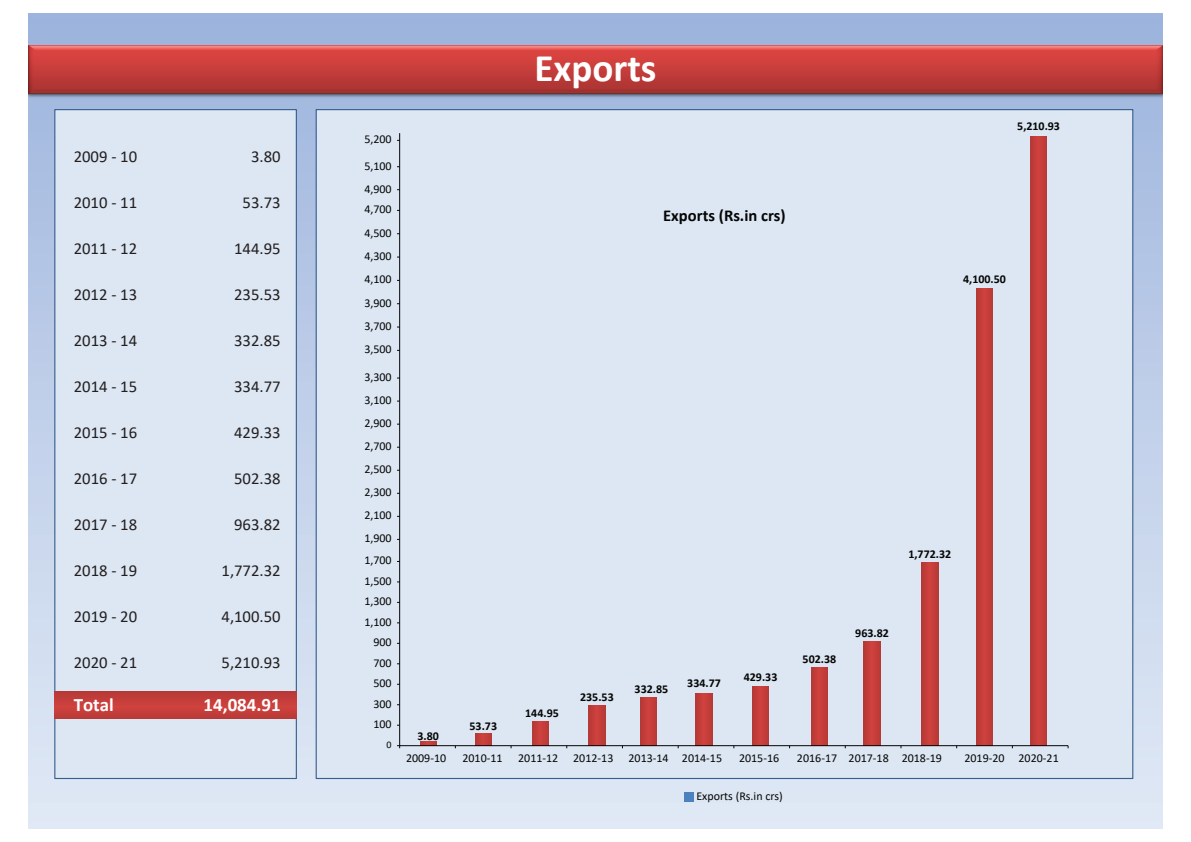
<style>
.page{position:relative;width:1191px;height:842px;background:#fff}
.page>*{position:absolute;margin:0;border:0;box-sizing:border-box;transform-origin:0 0}
.t1{font:700 39.1px "Calibri";color:#fff}
.t2{font:700 18.9px "Calibri";color:#fff}
.t3{font:16.7px "Calibri";color:#231f20}
.t4{font:700 16.6px "Calibri";color:#050504}
.t5{font:12px "Calibri";color:#050504}
.t6{font:700 12px "Calibri";color:#050504}
.t7{font:10px "Calibri";color:#050504}
</style>
<div class="page">
<div style="left:29px;top:14px;width:1133px;height:814px;background:linear-gradient(to bottom,#9cb3db,#dfe7f4)"></div>
<div style="left:54px;top:109px;width:243px;height:670px;background:#dce7f3;border:1px solid #375e8c"></div>
<div style="left:316px;top:109px;width:817px;height:670px;background:#dce7f3;border:1px solid #375e8c"></div>
<img style="left:29px;top:43px;width:1133px;height:57px">
<div style="left:685px;top:792px;width:9px;height:9px;background:#4c81bf"></div>
<div style="left:55px;top:691px;width:241px;height:28px;background:#c33d39"></div>
<svg style="left:399px;top:133px;width:669px;height:613px"></svg>
<h3 class="t3" style="left:74px;top:145px;width:65px">2009 - 10</h3>
<h3 class="t3" style="left:251px;top:145px;width:31px">3.80</h3>
<h3 class="t3" style="left:74px;top:191px;width:65px">2010 - 11</h3>
<h3 class="t3" style="left:243px;top:191px;width:40px">53.73</h3>
<h3 class="t3" style="left:74px;top:237px;width:65px">2011 - 12</h3>
<h3 class="t3" style="left:234px;top:237px;width:48px">144.95</h3>
<h3 class="t3" style="left:74px;top:283px;width:65px">2012 - 13</h3>
<h3 class="t3" style="left:234px;top:283px;width:48px">235.53</h3>
<h3 class="t3" style="left:74px;top:329px;width:65px">2013 - 14</h3>
<h3 class="t3" style="left:234px;top:329px;width:48px">332.85</h3>
<h3 class="t3" style="left:74px;top:375px;width:65px">2014 - 15</h3>
<h3 class="t3" style="left:234px;top:375px;width:48px">334.77</h3>
<h3 class="t3" style="left:74px;top:421px;width:65px">2015 - 16</h3>
<h3 class="t3" style="left:234px;top:421px;width:48px">429.33</h3>
<h3 class="t3" style="left:74px;top:467px;width:65px">2016 - 17</h3>
<h3 class="t3" style="left:234px;top:467px;width:48px">502.38</h3>
<h3 class="t3" style="left:234px;top:513px;width:48px">963.82</h3>
<h3 class="t3" style="left:221px;top:559px;width:61px">1,772.32</h3>
<h3 class="t3" style="left:74px;top:513px;width:65px">2017 - 18</h3>
<h3 class="t3" style="left:74px;top:559px;width:65px">2018 - 19</h3>
<h3 class="t3" style="left:74px;top:605px;width:65px">2019 - 20</h3>
<h3 class="t3" style="left:221px;top:605px;width:61px">4,100.50</h3>
<h3 class="t3" style="left:74px;top:650px;width:65px">2020 - 21</h3>
<h3 class="t3" style="left:221px;top:650px;width:61px">5,210.93</h3>
<h2 class="t2" style="left:74px;top:691px;width:42px">Total</h2>
<h2 class="t2" style="left:204px;top:691px;width:79px">14,084.91</h2>
<p class="t5" style="left:364px;top:131px;width:29px">5,200</p>
<p class="t5" style="left:364px;top:157px;width:29px">5,100</p>
<p class="t5" style="left:364px;top:180px;width:29px">4,900</p>
<p class="t5" style="left:364px;top:201px;width:29px">4,700</p>
<p class="t5" style="left:364px;top:224px;width:29px">4,500</p>
<p class="t5" style="left:364px;top:248px;width:29px">4,300</p>
<p class="t5" style="left:364px;top:271px;width:29px">4,100</p>
<p class="t5" style="left:364px;top:294px;width:29px">3,900</p>
<p class="t5" style="left:364px;top:318px;width:29px">3,700</p>
<p class="t5" style="left:364px;top:341px;width:29px">3,500</p>
<p class="t5" style="left:364px;top:369px;width:29px">3,300</p>
<p class="t5" style="left:364px;top:392px;width:29px">3,100</p>
<p class="t5" style="left:364px;top:415px;width:29px">2,900</p>
<p class="t5" style="left:364px;top:438px;width:29px">2,700</p>
<p class="t5" style="left:364px;top:461px;width:29px">2,500</p>
<p class="t5" style="left:364px;top:484px;width:29px">2,300</p>
<p class="t5" style="left:364px;top:507px;width:29px">2,100</p>
<p class="t5" style="left:364px;top:530px;width:29px">1,900</p>
<p class="t5" style="left:364px;top:552px;width:29px">1,700</p>
<p class="t5" style="left:364px;top:573px;width:29px">1,500</p>
<p class="t5" style="left:364px;top:593px;width:29px">1,300</p>
<p class="t5" style="left:364px;top:614px;width:29px">1,100</p>
<p class="t5" style="left:373px;top:634px;width:20px">900</p>
<p class="t5" style="left:373px;top:654px;width:20px">700</p>
<p class="t5" style="left:373px;top:675px;width:20px">500</p>
<p class="t5" style="left:373px;top:695px;width:20px">300</p>
<p class="t5" style="left:373px;top:716px;width:20px">100</p>
<p class="t7" style="left:387px;top:738px;width:7px">0</p>
<h1 class="t1" style="left:534px;top:40px;width:124px">Exports</h1>
<h3 class="t4" style="left:663px;top:203px;width:124px">Exports (Rs.in crs)</h3>
<p class="t6" style="left:1017px;top:117px;width:44px">5,210.93</p>
<p class="t6" style="left:963px;top:270px;width:44px">4,100.50</p>
<p class="t6" style="left:417px;top:727px;width:23px">3.80</p>
<p class="t6" style="left:469px;top:717px;width:29px">53.73</p>
<p class="t6" style="left:908px;top:545px;width:44px">1,772.32</p>
<p class="t6" style="left:525px;top:705px;width:35px">144.95</p>
<p class="t6" style="left:580px;top:688px;width:35px">235.53</p>
<p class="t6" style="left:634px;top:680px;width:35px">332.85</p>
<p class="t6" style="left:687px;top:674px;width:35px">334.77</p>
<p class="t6" style="left:744px;top:669px;width:35px">429.33</p>
<p class="t6" style="left:802px;top:650px;width:35px">502.38</p>
<p class="t6" style="left:855px;top:624px;width:35px">963.82</p>
<p class="t5" style="left:406px;top:750px;width:42px">2009-10</p>
<p class="t5" style="left:462px;top:750px;width:42px">2010-11</p>
<p class="t5" style="left:518px;top:750px;width:97px">2011-12 2012-13</p>
<p class="t5" style="left:628px;top:750px;width:95px">2013-14 2014-15</p>
<p class="t5" style="left:739px;top:750px;width:42px">2015-16</p>
<p class="t5" style="left:797px;top:750px;width:146px">2016-17 2017-18 2018-19</p>
<p class="t5" style="left:964px;top:750px;width:96px">2019-20 2020-21</p>
<p class="t5" style="left:696px;top:788px;width:88px">Exports (Rs.in crs)</p>
</div>
